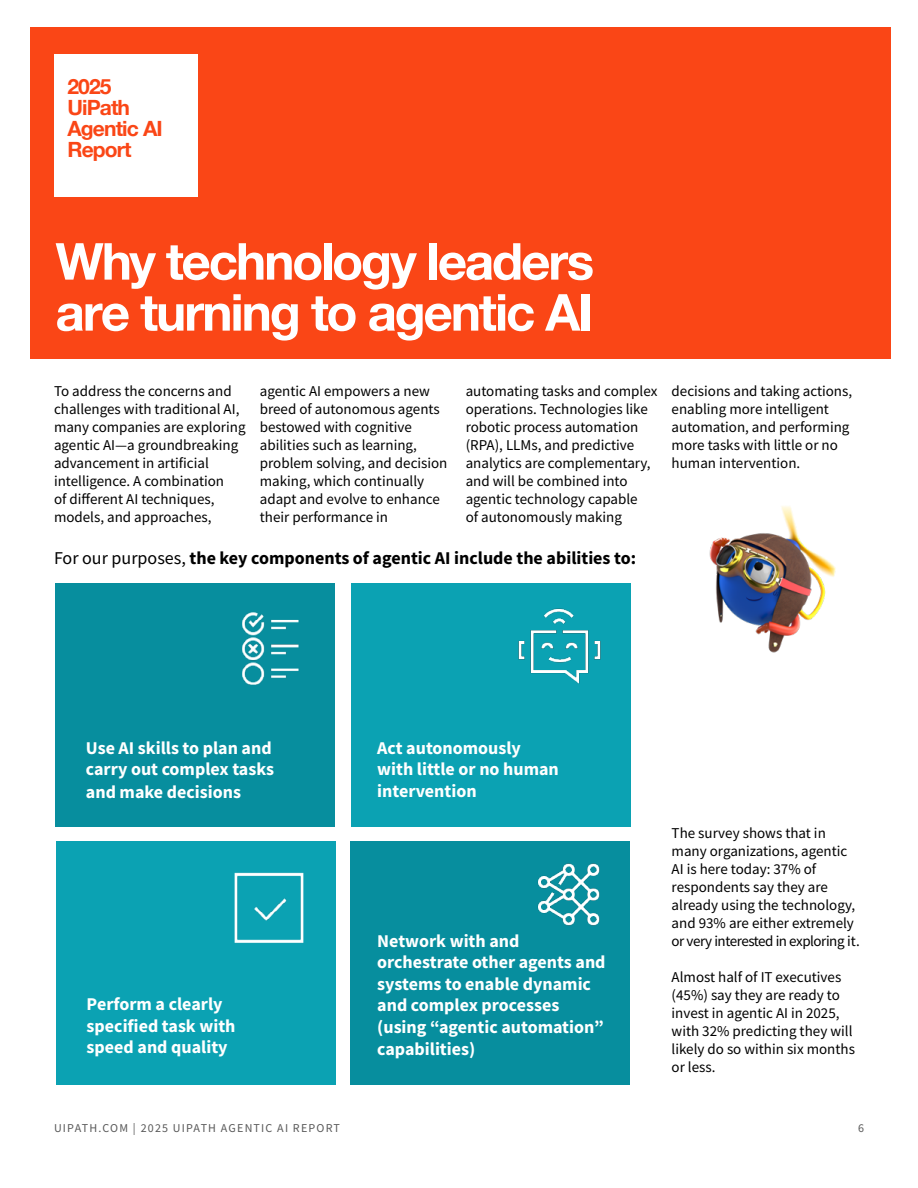
<style>
.page{position:relative;width:918px;height:1188px;background:#fff}
.page>*{position:absolute;margin:0;border:0;box-sizing:border-box;transform-origin:0 0}
.t1{font:700 51px/51px "Helvetica Neue";letter-spacing:-.04em;color:#fff}
.t2{font:700 21px/21px "Helvetica Neue";letter-spacing:-.04em;color:#fa4616}
.t3{font:700 18px/21.6px "Source Sans Pro";color:#fff}
.t4{font:700 18px "Source Sans Pro";color:#000}
.t5{font:15px/18px "Source Sans Pro";color:#000}
.t6{font:12px "Source Sans Pro";letter-spacing:.1em;color:#595959}
.s1{font-weight:400}
</style>
<div class="page">
<div style="left:30px;top:27px;width:861px;height:332px;background:#fa4616"></div>
<img style="left:709px;top:506px;width:127px;height:147px">
<div style="left:56px;top:583px;width:279px;height:243px;background:#078e9e"></div>
<img style="left:242px;top:612px;width:57px;height:73px">
<div style="left:352px;top:583px;width:279px;height:243px;background:#0ba2b3"></div>
<img style="left:518px;top:608px;width:83px;height:76px">
<div style="left:57px;top:841px;width:279px;height:243px;background:#0ba2b3"></div>
<img style="left:234px;top:872px;width:70px;height:71px">
<div style="left:350px;top:841px;width:280px;height:243px;background:#078e9e"></div>
<img style="left:538px;top:863px;width:62px;height:63px">
<div style="left:54px;top:54px;width:144px;height:143px;background:#fff"></div>
<h2 class="t2" style="left:67px;top:77px;width:97px">2025<br>UiPath<br>Agentic AI<br>Report</h2>
<h1 class="t1" style="left:56px;top:237px;width:540px">Why technology leaders are turning to agentic AI</h1>
<p class="t5" style="left:54px;top:382px;width:193px">To address the concerns and challenges with traditional AI, many companies are exploring agentic AI—a groundbreaking advancement in artificial intelligence. A combination<br>of different AI techniques, models, and approaches,</p>
<p class="t5" style="left:260px;top:382px;width:189px">agentic AI empowers a new breed of autonomous agents bestowed with cognitive abilities such as learning, problem solving, and decision making, which continually adapt and evolve to enhance their performance in</p>
<p class="t5" style="left:466px;top:382px;width:193px">automating tasks and complex operations. Technologies like robotic process automation (RPA), LLMs, and predictive analytics are complementary, and will be combined into agentic technology capable<br>of autonomously making</p>
<p class="t5" style="left:672px;top:382px;width:182px">decisions and taking actions, enabling more intelligent automation, and performing more tasks with little or no human intervention.</p>
<p class="t4" style="left:54px;top:546px;width:584px"><span class="s1">For our purposes,</span> the key components of agentic AI include the abilities to:</p>
<p class="t3" style="left:86px;top:736px;width:190px;line-height:22px">Use AI skills to plan and carry out complex tasks and make decisions</p>
<p class="t3" style="left:377px;top:737px;width:183px">Act autonomously with little or no human intervention</p>
<p class="t3" style="left:87px;top:993px;width:150px">Perform a clearly specified task with speed and quality</p>
<p class="t3" style="left:377px;top:930px;width:230px">Network with and orchestrate other agents and systems to enable dynamic and complex processes (using “agentic automation” capabilities)</p>
<p class="t5" style="left:672px;top:823px;width:190px">The survey shows that in many organizations, agentic<br>AI is here today: 37% of respondents say they are already using the technology, and 93% are either extremely or very interested in exploring it.</p>
<p class="t5" style="left:672px;top:967px;width:185px">Almost half of IT executives (45%) say they are ready to invest in agentic AI in 2025, with 32% predicting they will likely do so within six months or less.</p>
<p class="t6" style="left:54px;top:1121px;width:287px">UIPATH.COM | 2025 UIPATH AGENTIC AI REPORT</p>
<p class="t6" style="left:858px;top:1121px;width:7px">6</p>
</div>
